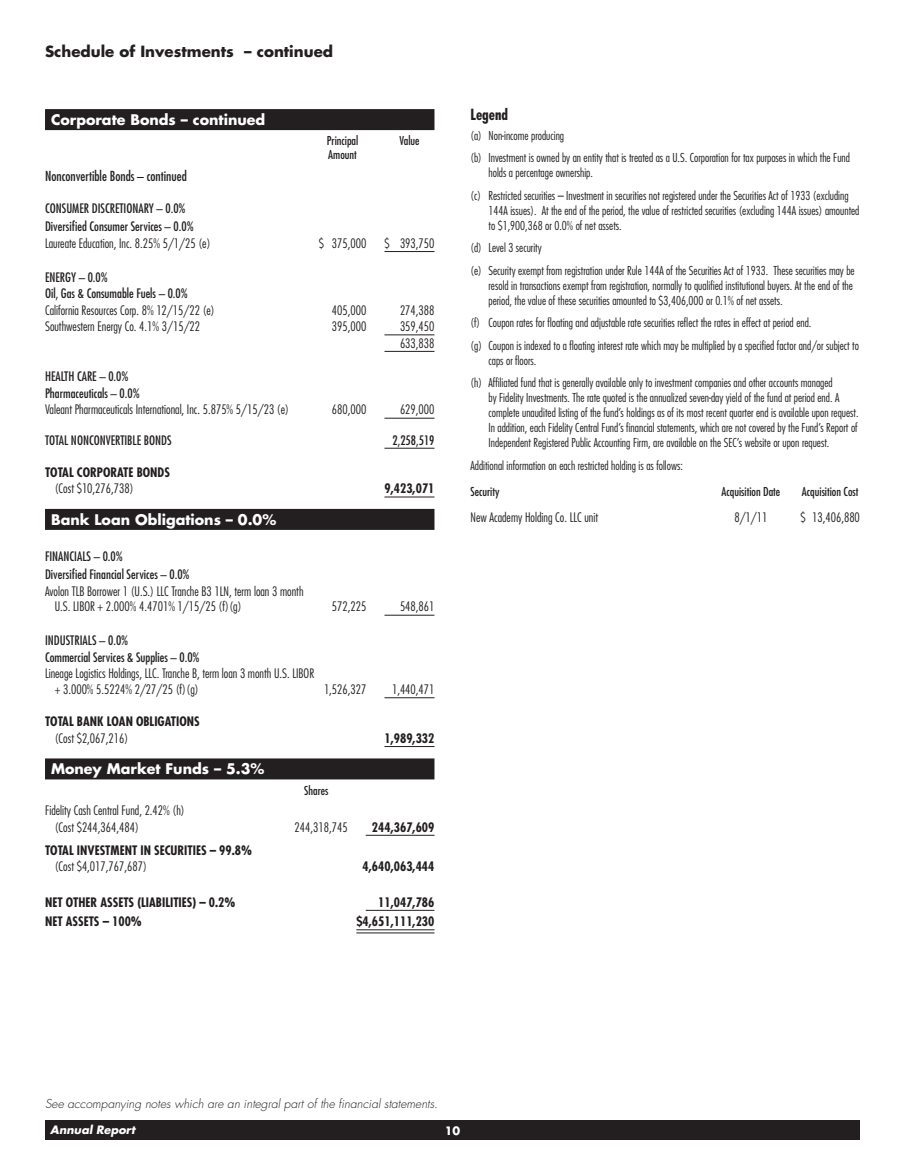
<style>
.page{position:relative;width:905px;height:1161px;background:#fff}
.page>*{position:absolute;margin:0;border:0;box-sizing:border-box;transform-origin:0 0}
.t1{font:700 15px "Futura Std";color:#231f20}
.t2{font:700 condensed 15px "Futura Std";color:#231f20}
.t3{font:700 14.25px "Futura Std";color:#fff}
.t4{font:condensed 13.5px "Futura Std";color:#231f20}
.t5{font:300 condensed 12.75px/16.5px "Futura Std";color:#231f20}
.t6{font:condensed 12.75px/16.5px "Futura Std";color:#231f20}
.t7{font:700 condensed 12.75px "Futura Std";color:#231f20}
.t8{font:300 condensed 12px/22.5px "Futura Std";color:#231f20}
.t9{font:italic 300 12px "Futura Std";color:#231f20}
.t10{font:condensed 12px/13.5px "Futura Std";color:#231f20}
.t11{font:italic 700 11.25px "Futura Std";color:#fff}
.t12{font:700 11.25px "Futura Std";color:#fff}
</style>
<div class="page">
<div style="left:45px;top:1120px;width:815px;height:20px;background:#231f20"></div>
<hr style="left:384px;top:251px;width:50px;height:1px;background:#231f20">
<hr style="left:384px;top:335px;width:50px;height:1px;background:#231f20">
<hr style="left:384px;top:351px;width:50px;height:1px;background:#231f20">
<hr style="left:384px;top:418px;width:50px;height:1px;background:#231f20">
<hr style="left:384px;top:448px;width:50px;height:1px;background:#231f20">
<hr style="left:384px;top:497px;width:50px;height:1px;background:#231f20">
<div style="left:45px;top:109px;width:389px;height:21px;background:#231f20"></div>
<hr style="left:384px;top:615px;width:50px;height:1px;background:#231f20">
<hr style="left:384px;top:697px;width:50px;height:1px;background:#231f20">
<hr style="left:384px;top:746px;width:50px;height:1px;background:#231f20">
<div style="left:45px;top:509px;width:389px;height:21px;background:#231f20"></div>
<hr style="left:366px;top:835px;width:68px;height:1px;background:#231f20">
<hr style="left:366px;top:910px;width:68px;height:1px;background:#231f20">
<div style="left:45px;top:758px;width:389px;height:21px;background:#231f20"></div>
<hr style="left:356px;top:929px;width:78px;height:1px;background:#231f20">
<hr style="left:356px;top:933px;width:78px;height:1px;background:#231f20">
<p class="t1" style="left:45px;top:42px;width:289px">Schedule of Investments – continued</p>
<p class="t3" style="left:51px;top:110px;width:216px">Corporate Bonds – continued</p>
<p class="t10" style="left:327px;top:134px;width:33px">Principal<br>Amount</p>
<p class="t10" style="left:399px;top:134px;width:22px">Value</p>
<p class="t4" style="left:45px;top:168px;width:143px">Nonconvertible Bonds – continued</p>
<p class="t6" style="left:45px;top:199px;width:150px;line-height:18.3px">CONSUMER DISCRETIONARY – 0.0%<br>Diversified Consumer Services – 0.0%</p>
<p class="t5" style="left:45px;top:235px;width:167px">Laureate Education, Inc. 8.25% 5/1/25 (e)</p>
<p class="t5" style="left:319px;top:235px;width:49px">$ 375,000</p>
<p class="t5" style="left:384px;top:235px;width:51px">$ 393,750</p>
<p class="t6" style="left:45px;top:269px;width:144px">ENERGY – 0.0%<br>Oil, Gas &amp; Consumable Fuels – 0.0%</p>
<p class="t5" style="left:45px;top:302px;width:171px">California Resources Corp. 8% 12/15/22 (e)</p>
<p class="t5" style="left:332px;top:302px;width:36px">405,000</p>
<p class="t5" style="left:400px;top:302px;width:36px">274,388</p>
<p class="t5" style="left:45px;top:318px;width:157px">Southwestern Energy Co. 4.1% 3/15/22</p>
<p class="t5" style="left:332px;top:318px;width:36px">395,000</p>
<p class="t5" style="left:400px;top:318px;width:36px">359,450<br>633,838</p>
<p class="t6" style="left:45px;top:368px;width:96px">HEALTH CARE – 0.0%<br>Pharmaceuticals – 0.0%</p>
<p class="t5" style="left:45px;top:402px;width:245px">Valeant Pharmaceuticals International, Inc. 5.875% 5/15/23 (e)</p>
<p class="t5" style="left:332px;top:402px;width:36px">680,000</p>
<p class="t5" style="left:400px;top:402px;width:36px">629,000</p>
<p class="t6" style="left:45px;top:431px;width:128px">TOTAL NONCONVERTIBLE BONDS</p>
<p class="t6" style="left:392px;top:431px;width:43px">2,258,519</p>
<p class="t7" style="left:45px;top:464px;width:126px">TOTAL CORPORATE BONDS</p>
<p class="t5" style="left:55px;top:480px;width:80px">(Cost $10,276,738)</p>
<p class="t7" style="left:384px;top:481px;width:51px">9,423,071</p>
<p class="t3" style="left:51px;top:510px;width:227px">Bank Loan Obligations – 0.0%</p>
<p class="t6" style="left:45px;top:547px;width:146px;line-height:18.3px">FINANCIALS – 0.0%<br>Diversified Financial Services – 0.0%</p>
<p class="t5" style="left:55px;top:583px;width:250px;line-height:15.8px;text-indent:-10px">Avolon TLB Borrower 1 (U.S.) LLC Tranche B3 1LN, term loan 3 month<br>U.S. LIBOR + 2.000% 4.4701% 1/15/25 (f)(g)</p>
<p class="t5" style="left:332px;top:598px;width:36px">572,225</p>
<p class="t5" style="left:400px;top:598px;width:36px">548,861</p>
<p class="t6" style="left:45px;top:632px;width:156px">INDUSTRIALS – 0.0%<br>Commercial Services &amp; Supplies – 0.0%</p>
<p class="t5" style="left:55px;top:666px;width:261px;line-height:15.8px;text-indent:-10px">Lineage Logistics Holdings, LLC. Tranche B, term loan 3 month U.S. LIBOR + 3.000% 5.5224% 2/27/25 (f)(g)</p>
<p class="t5" style="left:324px;top:681px;width:44px">1,526,327</p>
<p class="t5" style="left:392px;top:681px;width:44px">1,440,471</p>
<p class="t7" style="left:45px;top:714px;width:156px">TOTAL BANK LOAN OBLIGATIONS</p>
<p class="t5" style="left:55px;top:730px;width:75px">(Cost $2,067,216)</p>
<p class="t7" style="left:384px;top:730px;width:51px">1,989,332</p>
<p class="t3" style="left:51px;top:760px;width:215px">Money Market Funds – 5.3%</p>
<p class="t10" style="left:304px;top:783px;width:26px">Shares</p>
<p class="t5" style="left:55px;top:802px;width:131px;text-indent:-10px">Fidelity Cash Central Fund, 2.42% (h) (Cost $244,364,484)</p>
<p class="t5" style="left:294px;top:819px;width:55px">244,318,745</p>
<p class="t7" style="left:372px;top:819px;width:64px">244,367,609</p>
<p class="t7" style="left:45px;top:842px;width:209px">TOTAL INVESTMENT IN SECURITIES – 99.8%</p>
<p class="t5" style="left:55px;top:858px;width:94px">(Cost $4,017,767,687)</p>
<p class="t7" style="left:362px;top:859px;width:73px">4,640,063,444</p>
<p class="t7" style="left:45px;top:894px;width:192px">NET OTHER ASSETS (LIABILITIES) – 0.2%</p>
<p class="t7" style="left:378px;top:894px;width:58px">11,047,786</p>
<p class="t7" style="left:45px;top:913px;width:98px">NET ASSETS – 100%</p>
<p class="t7" style="left:356px;top:913px;width:80px">$4,651,111,230</p>
<p class="t2" style="left:470px;top:106px;width:39px">Legend</p>
<p class="t8" style="left:470px;top:124px;width:381px">(a) Non-income producing<br>(b) Investment is owned by an entity that is treated as a U.S. Corporation for tax purposes in which the Fund</p>
<p class="t8" style="left:470px;top:162px;width:379px;text-indent:18px">holds a percentage ownership.<br>(c) Restricted securities – Investment in securities not registered under the Securities Act of 1933 (excluding</p>
<p class="t8" style="left:488px;top:203px;width:372px;line-height:15px">144A issues). At the end of the period, the value of restricted securities (excluding 144A issues) amounted to $1,900,368 or 0.0% of net assets.</p>
<p class="t8" style="left:470px;top:237px;width:386px">(d) Level 3 security<br>(e) Security exempt from registration under Rule 144A of the Securities Act of 1933. These securities may be</p>
<p class="t8" style="left:488px;top:278px;width:366px;line-height:15px">resold in transactions exempt from registration, normally to qualified institutional buyers. At the end of the period, the value of these securities amounted to $3,406,000 or 0.1% of net assets.</p>
<p class="t8" style="left:470px;top:312px;width:390px">(f) Coupon rates for floating and adjustable rate securities reflect the rates in effect at period end.<br>(g) Coupon is indexed to a floating interest rate which may be multiplied by a specified factor and/or subject to</p>
<p class="t8" style="left:470px;top:349px;width:364px;text-indent:18px">caps or floors.<br>(h) Affiliated fund that is generally available only to investment companies and other accounts managed</p>
<p class="t8" style="left:488px;top:390px;width:371px;line-height:15px">by Fidelity Investments. The rate quoted is the annualized seven-day yield of the fund at period end. A complete unaudited listing of the fund’s holdings as of its most recent quarter end is available upon request.<br>In addition, each Fidelity Central Fund’s financial statements, which are not covered by the Fund’s Report of Independent Registered Public Accounting Firm, are available on the SEC’s website or upon request.</p>
<p class="t8" style="left:470px;top:454px;width:214px">Additional information on each restricted holding is as follows:</p>
<p class="t10" style="left:470px;top:485px;width:31px">Security</p>
<p class="t10" style="left:721px;top:485px;width:60px">Acquisition Date</p>
<p class="t10" style="left:802px;top:485px;width:58px">Acquisition Cost</p>
<p class="t5" style="left:470px;top:509px;width:129px">New Academy Holding Co. LLC unit</p>
<p class="t5" style="left:734px;top:509px;width:35px">8/1/11</p>
<p class="t5" style="left:800px;top:509px;width:61px">$ 13,406,880</p>
<p class="t9" style="left:45px;top:1096px;width:394px">See accompanying notes which are an integral part of the financial statements.</p>
<p class="t11" style="left:50px;top:1123px;width:86px">Annual Report</p>
<p class="t12" style="left:445px;top:1124px;width:17px">10</p>
</div>
